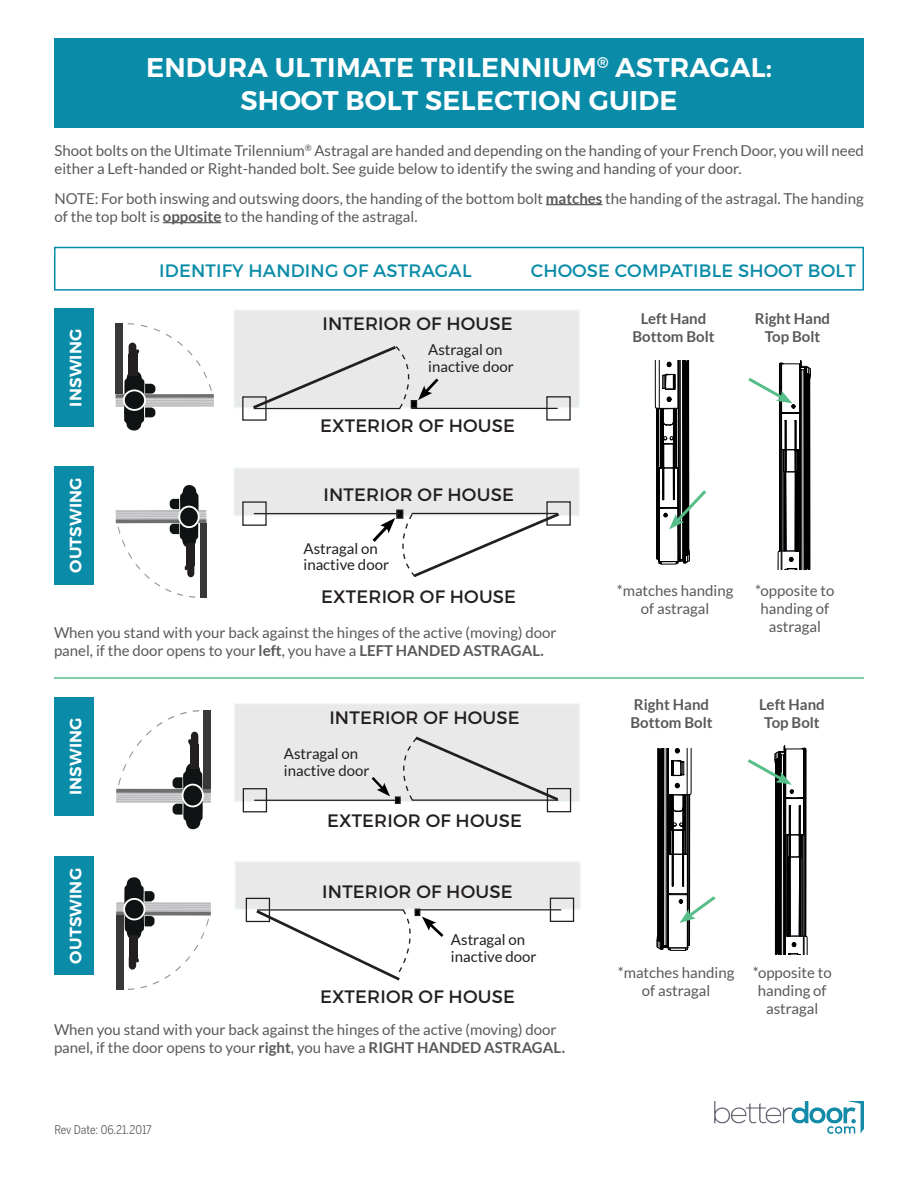
<style>
.page{position:relative;width:918px;height:1188px;background:#fff}
.page>*{position:absolute;margin:0;border:0;box-sizing:border-box;transform-origin:0 0}
.t1{font:600 27px "Montserrat";letter-spacing:.01em;color:#fff}
.t2{font:18px "Montserrat";letter-spacing:.01em;color:#231f20}
.t3{font:18px "Montserrat";letter-spacing:.01em;color:#0a8ca8}
.t4{font:600 16.5px "Montserrat";letter-spacing:.01em;color:#fff}
.t5{font:15px/18px "Lato";color:#58595b}
.t6{font:15px/16.5px "Lato";color:#231f20}
.t7{font:700 15px/18px "Lato";color:#58595b;text-align:center}
.t8{font:12px "Benton Sans Cond";letter-spacing:-.01em;color:#58595b}
.s1{font-style:inherit}
.s2{font-weight:700}
</style>
<div class="page">
<div style="left:54px;top:38px;width:810px;height:89px;background:#0a8ca8"></div>
<div style="left:54px;top:247px;width:810px;height:44px;border:2px solid #0a8ca8"></div>
<svg style="left:748px;top:360px;width:63px;height:210px"></svg>
<svg style="left:747px;top:745px;width:61px;height:210px"></svg>
<svg style="left:654px;top:361px;width:53px;height:204px"></svg>
<svg style="left:657px;top:749px;width:59px;height:202px"></svg>
<hr style="left:546px;top:204px;width:56px;height:1px;background:#58595b">
<hr style="left:163px;top:222px;width:58px;height:1px;background:#58595b">
<svg style="left:116px;top:323px;width:98px;height:108px"></svg>
<svg style="left:116px;top:877px;width:95px;height:113px"></svg>
<div style="left:234px;top:468px;width:345px;height:48px;background:#e9e9e9"></div>
<hr style="left:254px;top:513px;width:146px;height:1px;background:#231f20">
<div style="left:546px;top:501px;width:25px;height:25px;border:1px solid #231f20"></div>
<div style="left:242px;top:501px;width:25px;height:25px;border:1px solid #231f20"></div>
<svg style="left:369px;top:511px;width:193px;height:66px"></svg>
<div style="left:234px;top:310px;width:345px;height:98px;background:#e9e9e9"></div>
<hr style="left:412px;top:408px;width:146px;height:1px;background:#231f20">
<div style="left:546px;top:396px;width:25px;height:25px;border:1px solid #231f20"></div>
<div style="left:242px;top:396px;width:25px;height:25px;border:1px solid #231f20"></div>
<svg style="left:250px;top:346px;width:191px;height:65px"></svg>
<svg style="left:116px;top:485px;width:90px;height:113px"></svg>
<div style="left:54px;top:308px;width:39px;height:119px;background:#0a8ca8"></div>
<div style="left:54px;top:466px;width:39px;height:118px;background:#0a8ca8"></div>
<div style="left:54px;top:697px;width:39px;height:119px;background:#0a8ca8"></div>
<div style="left:54px;top:856px;width:39px;height:119px;background:#0a8ca8"></div>
<hr style="left:54px;top:677px;width:810px;height:2px;background:#57be89">
<div style="left:550px;top:898px;width:24px;height:24px;border:1px solid #231f20"></div>
<div style="left:246px;top:898px;width:24px;height:24px;border:1px solid #231f20"></div>
<div style="left:235px;top:862px;width:345px;height:47px;background:#e9e9e9"></div>
<svg style="left:116px;top:710px;width:95px;height:119px"></svg>
<div style="left:234px;top:704px;width:346px;height:97px;background:#e9e9e9"></div>
<hr style="left:254px;top:800px;width:146px;height:1px;background:#231f20">
<div style="left:547px;top:788px;width:24px;height:24px;border:1px solid #231f20"></div>
<div style="left:243px;top:788px;width:24px;height:24px;border:1px solid #231f20"></div>
<div style="left:395px;top:796px;width:6px;height:8px;border:1px solid #231f20"></div>
<svg style="left:369px;top:736px;width:192px;height:67px"></svg>
<svg style="left:253px;top:908px;width:193px;height:73px"></svg>
<img style="left:715px;top:1101px;width:149px;height:33px">
<p class="t1" style="left:146px;top:51px;width:627px">ENDURA ULTIMATE TRILENNIUM<sup>®</sup> ASTRAGA<span class="s1">L:</span></p>
<p class="t1" style="left:240px;top:84px;width:439px">SHOOT BOLT SELECTION GUIDE</p>
<p class="t5" style="left:55px;top:142px;width:811px">Shoot bolts on the Ultimate Trilennium<sup>®</sup> Astragal are handed and depending on the handing of your French Door, you will need either a Left-handed or Right-handed bolt. See guide below to identify the swing and handing of your door.</p>
<p class="t5" style="left:55px;top:189px;width:811px">NOTE: For both inswing and outswing doors, the handing of the bottom bolt <span class="s2">matches</span> the handing of the astragal. The handing of the top bolt is <span class="s2">opposite</span> to the handing of the astragal.</p>
<p class="t4" style="left:65px;top:407px;width:79px;rotate:-90deg">INSWING</p>
<p class="t3" style="left:159px;top:260px;width:314px">IDENTIFY HANDING OF ASTRAGAL</p>
<p class="t3" style="left:531px;top:260px;width:327px">CHOOSE COMPATIBLE SHOOT BOLT</p>
<p class="t7" style="left:755px;top:309px;width:77px">Right Hand</p>
<p class="t7" style="left:765px;top:327px;width:57px">Top Bolt</p>
<p class="t7" style="left:632px;top:309px;width:84px">Left Hand<br>Bottom Bolt</p>
<p class="t2" style="left:322px;top:312px;width:192px">INTERIOR OF HOUSE</p>
<p class="t6" style="left:428px;top:341px;width:87px">Astragal on inactive door</p>
<p class="t2" style="left:320px;top:415px;width:196px">EXTERIOR OF HOUSE</p>
<p class="t4" style="left:65px;top:573px;width:97px;rotate:-90deg">OUTSWING</p>
<p class="t2" style="left:324px;top:484px;width:192px">INTERIOR OF HOUSE</p>
<p class="t6" style="left:304px;top:540px;width:76px">Astragal on</p>
<p class="t6" style="left:304px;top:556px;width:87px">inactive door</p>
<p class="t2" style="left:321px;top:586px;width:196px">EXTERIOR OF HOUSE</p>
<p class="t5" style="left:54px;top:624px;width:504px">When you stand with your back against the hinges of the active (moving) door panel, if the door opens to your <span class="s2">left</span>, you have a <span class="s2">LEFT HANDED ASTRAGAL.</span></p>
<p class="t4" style="left:65px;top:795px;width:79px;rotate:-90deg">INSWING</p>
<p class="t4" style="left:65px;top:964px;width:97px;rotate:-90deg">OUTSWING</p>
<p class="t2" style="left:329px;top:707px;width:192px">INTERIOR OF HOUSE</p>
<p class="t6" style="left:284px;top:745px;width:87px">Astragal on inactive door</p>
<p class="t2" style="left:327px;top:809px;width:196px">EXTERIOR OF HOUSE</p>
<p class="t2" style="left:322px;top:880px;width:192px">INTERIOR OF HOUSE</p>
<p class="t6" style="left:451px;top:931px;width:76px">Astragal on</p>
<p class="t6" style="left:451px;top:948px;width:87px">inactive door</p>
<p class="t2" style="left:320px;top:986px;width:196px">EXTERIOR OF HOUSE</p>
<p class="t5" style="left:54px;top:1021px;width:513px">When you stand with your back against the hinges of the active (moving) door panel, if the door opens to your <span class="s2">right</span>, you have a <span class="s2">RIGHT HANDED ASTRAGAL.</span></p>
<p class="t8" style="left:54px;top:1123px;width:99px">Rev Date: 06.21.2017</p>
<p class="t5" style="left:617px;top:581px;width:118px;text-align:center">*matches handing of astragal</p>
<p class="t5" style="left:755px;top:581px;width:81px;text-align:center">*opposite to handing of</p>
<p class="t5" style="left:769px;top:617px;width:54px">astragal</p>
<p class="t7" style="left:630px;top:696px;width:84px;text-align:left">Right Hand<br>Bottom Bolt</p>
<p class="t7" style="left:759px;top:696px;width:67px">Left Hand</p>
<p class="t7" style="left:764px;top:714px;width:57px">Top Bolt</p>
<p class="t5" style="left:618px;top:964px;width:118px;text-align:center">*matches handing of astragal</p>
<p class="t5" style="left:753px;top:964px;width:81px;text-align:center">*opposite to handing of astragal</p>
</div>
